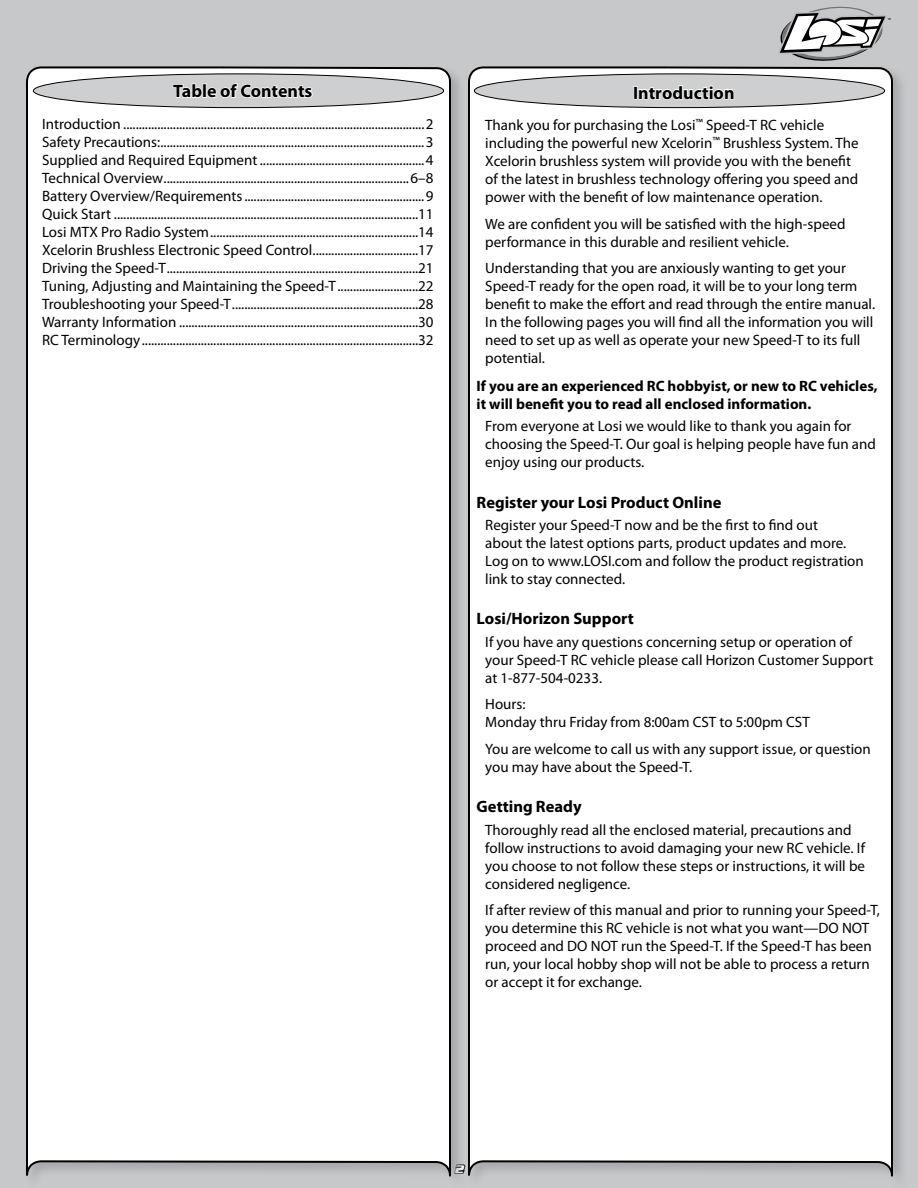
<style>
.page{position:relative;width:918px;height:1188px;background:#c6c8ca}
.page>*{position:absolute;margin:0;border:0;box-sizing:border-box;transform-origin:0 0}
.t1{font:700 18px "Myriad Pro";color:#000}
.t2{font:700 16.5px "Myriad Pro";color:#000}
.t3{font:15px/18px "Myriad Pro";color:#000}
.t4{font:700 15px/18px "Myriad Pro";color:#000}
.t5{font:italic 700 12px "Serpentine";color:#fff}
.t6{font:3px "Myriad Pro";color:#000}
</style>
<div class="page">
<svg style="left:779px;top:7px;width:107px;height:54px"></svg>
<div style="left:24px;top:65px;width:448px;height:1123px;background:#9d9fa2;opacity:.75"></div>
<div style="left:25px;top:65px;width:427px;height:1123px;background:#fff"></div>
<div style="left:466px;top:65px;width:448px;height:1123px;background:#9d9fa2;opacity:.75"></div>
<div style="left:467px;top:65px;width:427px;height:1123px;background:#fff"></div>
<div style="left:33px;top:74px;width:411px;height:34px;background:#cdcfd0;border-radius:50%"></div>
<div style="left:474px;top:74px;width:411px;height:34px;background:#cdcfd0;border-radius:50%"></div>
<svg style="left:172px;top:65px;width:141px;height:54px"></svg>
<div style="left:634px;top:86px;width:4px;height:13px;border:2px solid #fff"></div>
<svg style="left:638px;top:66px;width:97px;height:81px"></svg>
<p class="t6" style="left:888px;top:17px;width:5px">TM</p>
<p class="t1" style="left:173px;top:79px;width:141px">Table of Contents</p>
<p class="t1" style="left:633px;top:81px;width:103px">Introduction</p>
<p class="t3" style="left:42px;top:115px;width:393px;text-align:justify">Introduction .................................................................................................2<br>Safety Precautions:.....................................................................................3<br>Supplied and Required Equipment .....................................................4<br>Technical Overview...............................................................................6–8<br>Battery Overview/Requirements..........................................................9<br>Quick Start ..................................................................................................11<br>Losi MTX Pro Radio System...................................................................14<br>Xcelorin Brushless Electronic Speed Control..................................17<br>Driving the Speed-T.................................................................................21<br>Tuning, Adjusting and Maintaining the Speed-T..........................22<br>Troubleshooting your Speed-T............................................................28<br>Warranty Information .............................................................................30<br>RC Terminology.........................................................................................32</p>
<p class="t3" style="left:485px;top:116px;width:375px">Thank you for purchasing the Losi<sup>™</sup> Speed-T RC vehicle including the powerful new Xcelorin<sup>™</sup> Brushless System. The Xcelorin brushless system will provide you with the benefit of the latest in brushless technology offering you speed and power with the benefit of low maintenance operation.</p>
<p class="t3" style="left:485px;top:214px;width:362px">We are confident you will be satisfied with the high-speed performance in this durable and resilient vehicle.</p>
<p class="t3" style="left:485px;top:259px;width:391px">Understanding that you are anxiously wanting to get your Speed-T ready for the open road, it will be to your long term benefit to make the effort and read through the entire manual.<br>In the following pages you will find all the information you will need to set up as well as operate your new Speed-T to its full potential.</p>
<p class="t4" style="left:477px;top:377px;width:402px">If you are an experienced RC hobbyist, or new to RC vehicles, it will benefit you to read all enclosed information.</p>
<p class="t3" style="left:485px;top:417px;width:392px">From everyone at Losi we would like to thank you again for choosing the Speed-T. Our goal is helping people have fun and enjoy using our products.</p>
<p class="t2" style="left:477px;top:491px;width:246px">Register your Losi Product Online</p>
<p class="t3" style="left:485px;top:516px;width:380px">Register your Speed-T now and be the first to find out<br>about the latest options parts, product updates and more.<br>Log on to www.LOSI.com and follow the product registration link to stay connected.</p>
<p class="t2" style="left:477px;top:608px;width:159px">Losi/Horizon Support</p>
<p class="t3" style="left:485px;top:632px;width:390px">If you have any questions concerning setup or operation of your Speed-T RC vehicle please call Horizon Customer Support at 1-877-504-0233.</p>
<p class="t3" style="left:485px;top:695px;width:326px">Hours:<br>Monday thru Friday from 8:00am CST to 5:00pm CST</p>
<p class="t3" style="left:485px;top:740px;width:387px">You are welcome to call us with any support issue, or question you may have about the Speed-T.</p>
<p class="t2" style="left:477px;top:796px;width:107px">Getting Ready</p>
<p class="t3" style="left:485px;top:820px;width:381px">Thoroughly read all the enclosed material, precautions and follow instructions to avoid damaging your new RC vehicle. If you choose to not follow these steps or instructions, it will be considered negligence.</p>
<p class="t3" style="left:485px;top:901px;width:396px">If after review of this manual and prior to running your Speed-T, you determine this RC vehicle is not what you want—DO NOT proceed and DO NOT run the Speed-T. If the Speed-T has been run, your local hobby shop will not be able to process a return or accept it for exchange.</p>
<p class="t5" style="left:455px;top:1162px;width:10px">2</p>
</div>
